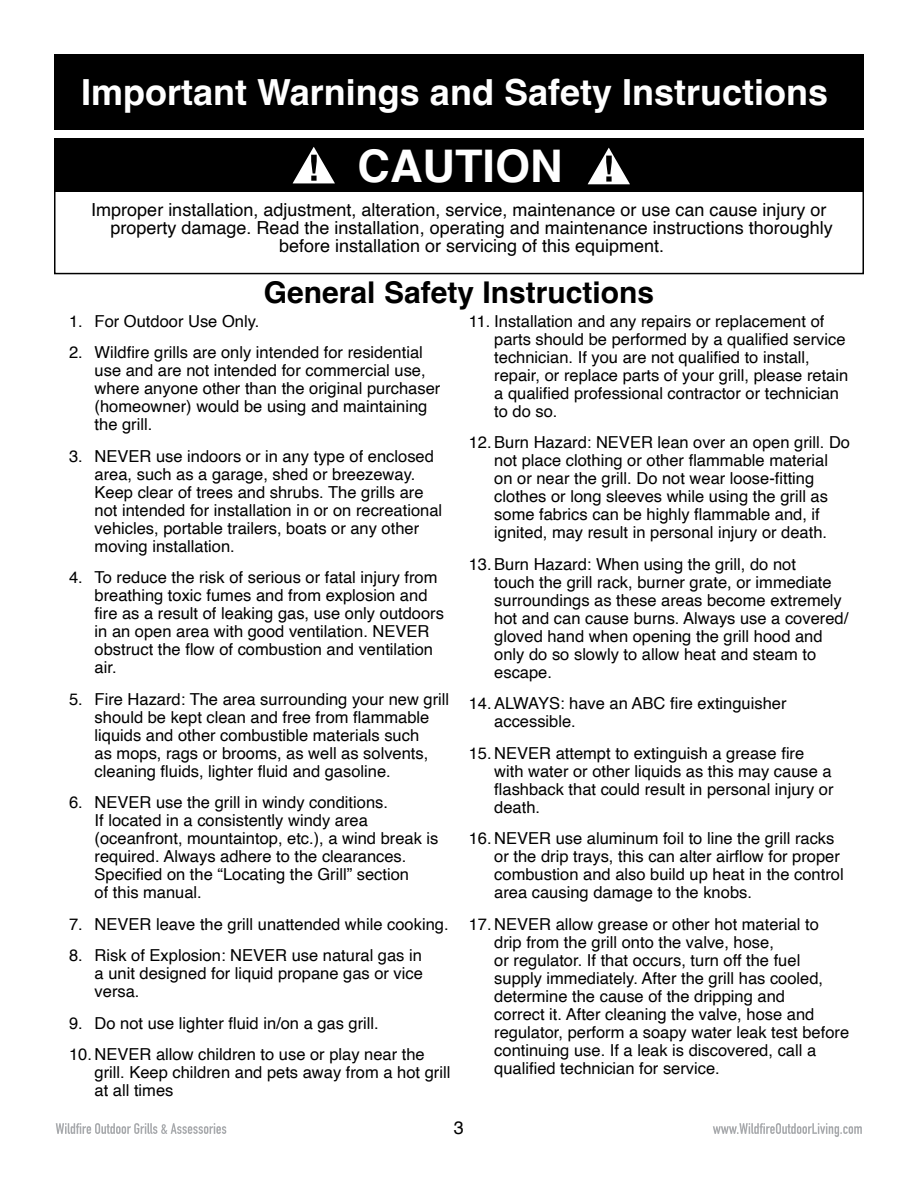
<style>
.page{position:relative;width:918px;height:1188px;background:#fff}
.page>*{position:absolute;margin:0;border:0;box-sizing:border-box;transform-origin:0 0}
.t1{font:700 45px "Helvetica";color:#fff}
.t2{font:700 36px "Helvetica";color:#fff}
.t3{font:700 30px "Helvetica";color:#000}
.t4{font:18px "Helvetica";color:#000}
.t5{font:16.5px/18px "Helvetica";color:#000}
</style>
<div class="page">
<svg style="left:56px;top:1123px;width:806px;height:14px"></svg>
<div style="left:54px;top:54px;width:810px;height:76px;background:#000"></div>
<div style="left:54px;top:138px;width:810px;height:136px;border:2px solid #000"></div>
<div style="left:54px;top:138px;width:810px;height:54px;background:#000"></div>
<svg style="left:293px;top:147px;width:42px;height:36px"></svg>
<svg style="left:588px;top:148px;width:42px;height:36px"></svg>
<h2 class="t2" style="left:81px;top:70px;width:748px">Important Warnings and Safety Instructions</h2>
<h1 class="t1" style="left:358px;top:139px;width:206px">CAUTION</h1>
<p class="t4" style="left:91px;top:196px;width:737px">Improper installation, adjustment, alteration, service, maintenance or use can cause injury or</p>
<p class="t4" style="left:111px;top:214px;width:724px">property damage. Read the installation, operating and maintenance instructions thoroughly</p>
<p class="t4" style="left:279px;top:232px;width:387px">before installation or servicing of this equipment.</p>
<h3 class="t3" style="left:264px;top:274px;width:392px">General Safety Instructions</h3>
<p class="t5" style="left:69px;top:312px;width:192px">1. For Outdoor Use Only.</p>
<p class="t5" style="left:95px;top:344px;width:347px;text-indent:-25px">2. Wildfire grills are only intended for residential use and are not intended for commercial use, where anyone other than the original purchaser (homeowner) would be using and maintaining the grill.</p>
<p class="t5" style="left:95px;top:447px;width:349px;text-indent:-25px">3. NEVER use indoors or in any type of enclosed area, such as a garage, shed or breezeway.<br>Keep clear of trees and shrubs. The grills are not intended for installation in or on recreational vehicles, portable trailers, boats or any other moving installation.</p>
<p class="t5" style="left:95px;top:569px;width:351px;text-indent:-25px">4. To reduce the risk of serious or fatal injury from breathing toxic fumes and from explosion and fire as a result of leaking gas, use only outdoors in an open area with good ventilation. NEVER obstruct the flow of combustion and ventilation air.</p>
<p class="t5" style="left:95px;top:690px;width:356px;text-indent:-25px">5. Fire Hazard: The area surrounding your new grill should be kept clean and free from flammable liquids and other combustible materials such<br>as mops, rags or brooms, as well as solvents, cleaning fluids, lighter fluid and gasoline.</p>
<p class="t5" style="left:95px;top:794px;width:345px;text-indent:-25px">6. NEVER use the grill in windy conditions.<br>If located in a consistently windy area (oceanfront, mountaintop, etc.), a wind break is required. Always adhere to the clearances.<br>Specified on the “Locating the Grill” section<br>of this manual.</p>
<p class="t5" style="left:69px;top:915px;width:381px">7. NEVER leave the grill unattended while cooking.</p>
<p class="t5" style="left:95px;top:947px;width:330px;text-align:justify;text-indent:-25px">8. Risk of Explosion: NEVER use natural gas in a unit designed for liquid propane gas or vice versa.</p>
<p class="t5" style="left:69px;top:1014px;width:311px">9. Do not use lighter fluid in/on a gas grill.</p>
<p class="t5" style="left:95px;top:1046px;width:357px;text-indent:-25px">10. NEVER allow children to use or play near the grill. Keep children and pets away from a hot grill at all times</p>
<p class="t5" style="left:494px;top:312px;width:355px;text-indent:-25px">11. Installation and any repairs or replacement of parts should be performed by a qualified service technician. If you are not qualified to install, repair, or replace parts of your grill, please retain a qualified professional contractor or technician to do so.</p>
<p class="t5" style="left:494px;top:434px;width:357px;text-indent:-25px">12.Burn Hazard: NEVER lean over an open grill. Do not place clothing or other flammable material on or near the grill. Do not wear loose-fitting clothes or long sleeves while using the grill as some fabrics can be highly flammable and, if ignited, may result in personal injury or death.</p>
<p class="t5" style="left:494px;top:555px;width:356px;text-indent:-25px">13.Burn Hazard: When using the grill, do not<br>touch the grill rack, burner grate, or immediate surroundings as these areas become extremely hot and can cause burns. Always use a covered/ gloved hand when opening the grill hood and only do so slowly to allow heat and steam to escape.</p>
<p class="t5" style="left:494px;top:695px;width:294px;text-indent:-25px">14.ALWAYS: have an ABC fire extinguisher accessible.</p>
<p class="t5" style="left:494px;top:744px;width:341px;text-indent:-25px">15. NEVER attempt to extinguish a grease fire with water or other liquids as this may cause a flashback that could result in personal injury or death.</p>
<p class="t5" style="left:494px;top:830px;width:351px;text-indent:-25px">16. NEVER use aluminum foil to line the grill racks or the drip trays, this can alter airflow for proper combustion and also build up heat in the control area causing damage to the knobs.</p>
<p class="t5" style="left:494px;top:915px;width:356px;text-indent:-25px">17. NEVER allow grease or other hot material to drip from the grill onto the valve, hose,<br>or regulator. If that occurs, turn off the fuel supply immediately. After the grill has cooled, determine the cause of the dripping and<br>correct it. After cleaning the valve, hose and regulator, perform a soapy water leak test before continuing use. If a leak is discovered, call a qualified technician for service.</p>
<p class="t4" style="left:454px;top:1114px;width:12px">3</p>
</div>
